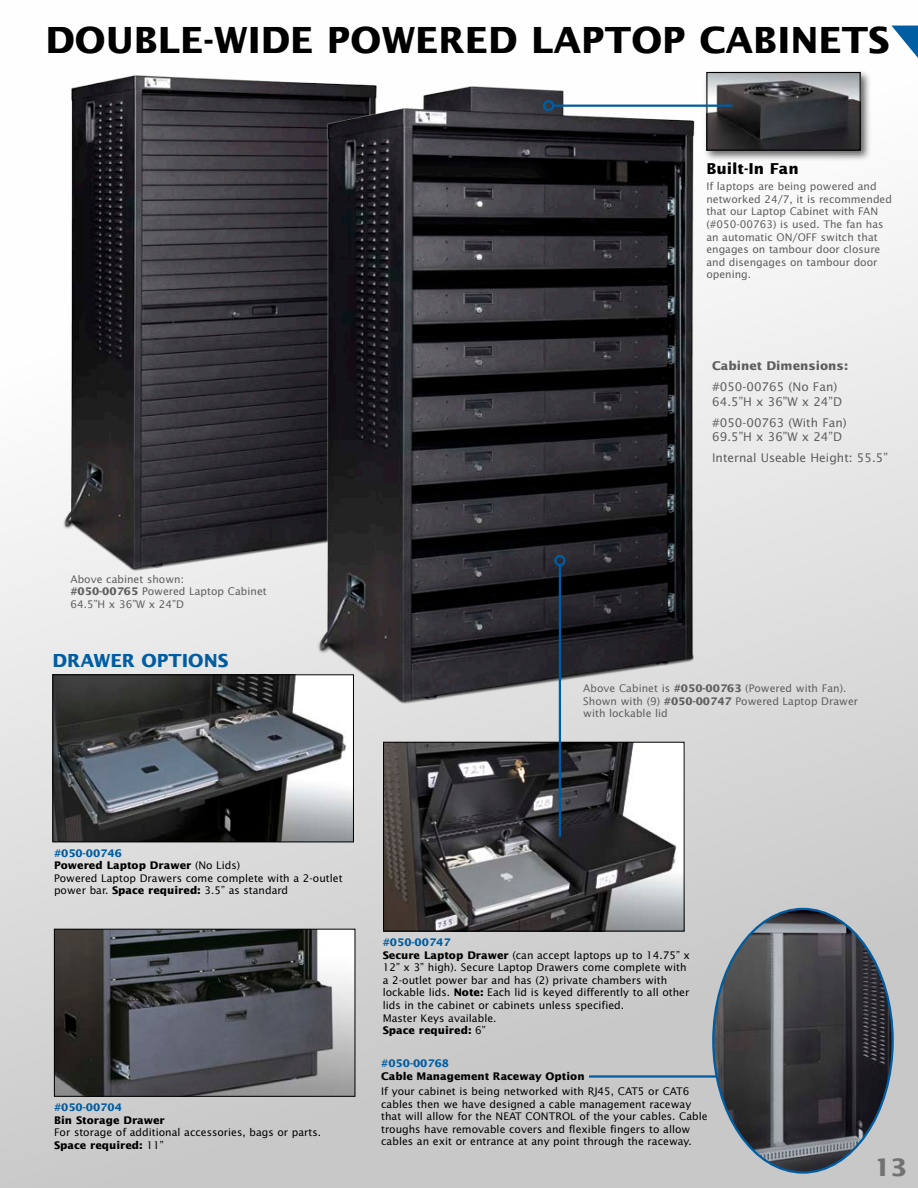
<style>
.page{position:relative;width:918px;height:1188px;background:#fff}
.page>*{position:absolute;margin:0;border:0;box-sizing:border-box;transform-origin:0 0}
.t1{font:700 36px "Lucida Sans";color:#000}
.t2{font:700 24px "Lucida Sans";color:#727273}
.t3{font:700 18px "Lucida Sans";color:#005da1}
.t4{font:700 15px "Lucida Sans";color:#000}
.t5{font:12px/14.4px "Lucida Sans";color:#5e5e5f}
.t6{font:700 12px "Lucida Sans";color:#5e5e5f}
.t7{font:10.5px/12.6px "Lucida Sans";color:#000}
.t8{font:10.5px/12.6px "Lucida Sans";color:#5e5e5f}
.t9{font:700 10.5px "Lucida Sans";color:#000}
.t10{font:700 10.5px "Lucida Sans";color:#005da1}
.s1{font-weight:700}
.s2{font-weight:700;color:#005da1}
</style>
<div class="page">
<div style="left:0;top:0;width:918px;height:1188px;background:linear-gradient(to bottom,#fff,#c4c4c5)"></div>
<svg style="left:891px;top:26px;width:27px;height:50px"></svg>
<img style="left:27px;top:40px;width:406px;height:554px">
<img style="left:299px;top:67px;width:461px;height:663px">
<img style="left:54px;top:676px;width:298px;height:164px">
<div style="left:52px;top:674px;width:302px;height:168px;border:1px solid #000"></div>
<img style="left:56px;top:931px;width:297px;height:164px">
<div style="left:54px;top:929px;width:301px;height:168px;border:1px solid #000"></div>
<div style="left:703px;top:69px;width:169px;height:93px;background:#000;opacity:.6"></div>
<img style="left:708px;top:74px;width:151px;height:75px">
<div style="left:706px;top:72px;width:155px;height:79px;border:1px solid #000"></div>
<hr style="left:553px;top:105px;width:180px;height:2px;background:#005da1">
<div style="left:543px;top:100px;width:11px;height:11px;border:2px solid #005da1;border-radius:50%"></div>
<img style="left:385px;top:744px;width:297px;height:185px">
<div style="left:383px;top:742px;width:301px;height:189px;border:1px solid #000"></div>
<hr style="left:559px;top:565px;width:2px;height:272px;background:#005da1">
<div style="left:554px;top:555px;width:12px;height:11px;border:2px solid #005da1;border-radius:50%"></div>
<hr style="left:589px;top:1075px;width:151px;height:3px;background:#005da1">
<img style="left:713px;top:909px;width:180px;height:264px">
<h1 class="t1" style="left:45px;top:18px;width:846px">DOUBLE-WIDE POWERED LAPTOP CABINETS</h1>
<h3 class="t4" style="left:706px;top:159px;width:94px">Built-In Fan</h3>
<p class="t8" style="left:706px;top:180px;width:187px">If laptops are being powered and networked 24/7, it is recommended that our Laptop Cabinet with FAN (#050-00763) is used. The fan has an automatic ON/OFF switch that engages on tambour door closure and disengages on tambour door opening.</p>
<p class="t8" style="left:70px;top:572px;width:198px">Above cabinet shown:<br><span class="s1">#050-00765</span> Powered Laptop Cabinet<br>64.5”H x 36”W x 24”D</p>
<h3 class="t3" style="left:52px;top:650px;width:178px">DRAWER OPTIONS</h3>
<p class="t6" style="left:712px;top:359px;width:138px">Cabinet Dimensions:</p>
<p class="t5" style="left:712px;top:380px;width:131px">#050-00765 (No Fan)<br>64.5”H x 36”W x 24”D</p>
<p class="t5" style="left:712px;top:415px;width:136px">#050-00763 (With Fan)<br>69.5”H x 36”W x 24”D</p>
<p class="t5" style="left:712px;top:450px;width:177px">Internal Useable Height: 55.5”</p>
<p class="t8" style="left:583px;top:682px;width:276px">Above Cabinet is <span class="s1">#050-00763</span> (Powered with Fan).<br>Shown with (9) <span class="s1">#050-00747</span> Powered Laptop Drawer with lockable lid</p>
<p class="t7" style="left:54px;top:846px;width:290px"><span class="s2">#050-00746<br></span><span class="s1">Powered Laptop Drawer</span> (No Lids)<br>Powered Laptop Drawers come complete with a 2-outlet power bar. <span class="s1">Space required:</span> 3.5” as standard</p>
<p class="t10" style="left:54px;top:1101px;width:69px">#050-00704</p>
<p class="t9" style="left:54px;top:1114px;width:112px">Bin Storage Drawer</p>
<p class="t7" style="left:54px;top:1126px;width:269px">For storage of additional accessories, bags or parts.<br><span class="s1">Space required:</span> 11”</p>
<p class="t7" style="left:383px;top:936px;width:309px"><span class="s2">#050-00747<br></span><span class="s1">Secure Laptop Drawer</span> (can accept laptops up to 14.75” x 12” x 3” high). Secure Laptop Drawers come complete with a 2-outlet power bar and has (2) private chambers with lockable lids. <span class="s1">Note:</span> Each lid is keyed differently to all other lids in the cabinet or cabinets unless specified.<br>Master Keys available.<br><span class="s1">Space required:</span> 6”</p>
<p class="t10" style="left:381px;top:1057px;width:69px">#050-00768</p>
<p class="t9" style="left:381px;top:1070px;width:205px">Cable Management Raceway Option</p>
<p class="t7" style="left:381px;top:1085px;width:328px">If your cabinet is being networked with RJ45, CAT5 or CAT6 cables then we have designed a cable management raceway that will allow for the NEAT CONTROL of the your cables. Cable troughs have removable covers and flexible fingers to allow cables an exit or entrance at any point through the raceway.</p>
<h2 class="t2" style="left:874px;top:1153px;width:34px">13</h2>
</div>
